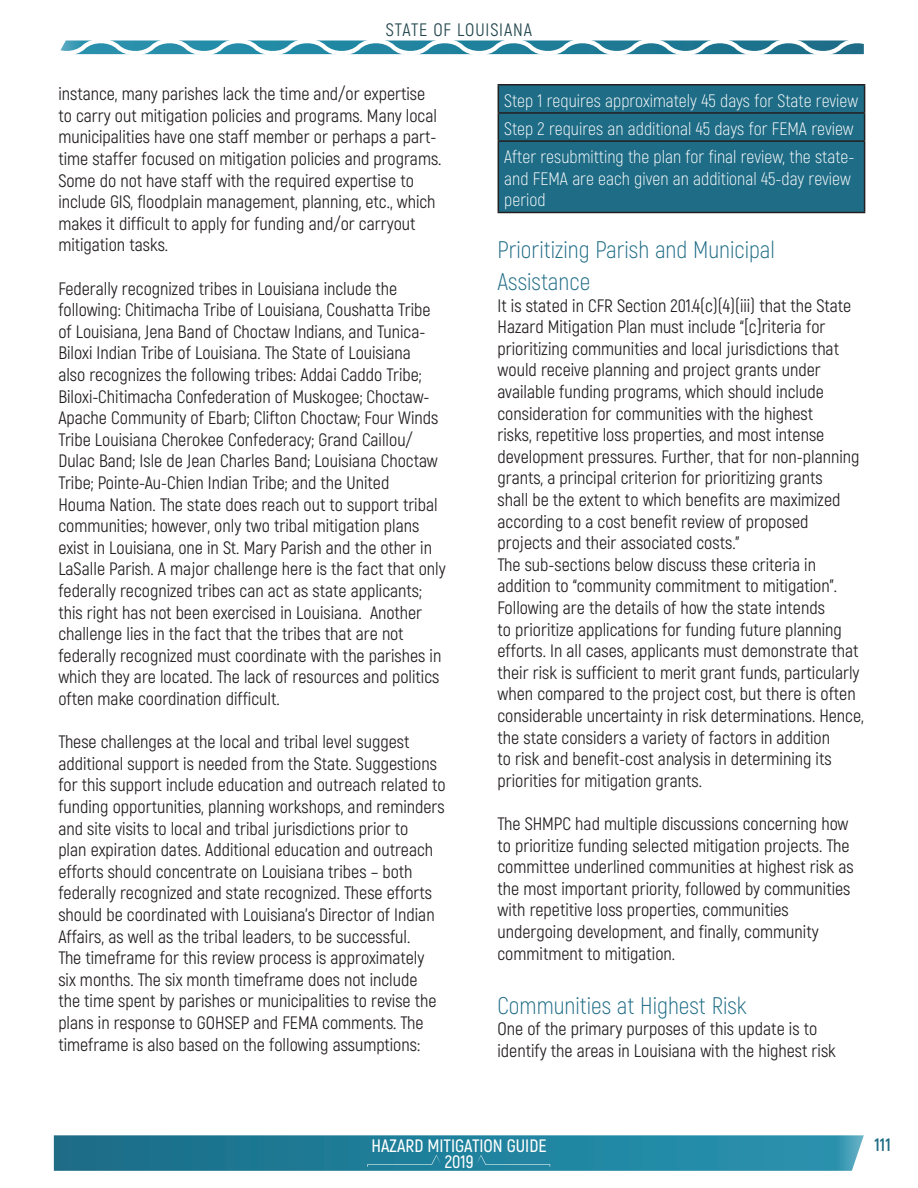
<style>
.page{position:relative;width:918px;height:1188px;background:#fff}
.page>*{position:absolute;margin:0;border:0;box-sizing:border-box;transform-origin:0 0}
.t1{font:300 24px/32.4px "Akrobat";color:#1f6c86}
.t2{font:18px/21.6px "Akrobat";color:#231f20}
.t3{font:300 18px/21.6px "Akrobat";color:#fff}
.t4{font:600 18px/15.6px "Akrobat";color:#fff;text-align:center}
.t5{font:18px "Akrobat";letter-spacing:.05em;color:#21454c}
.t6{font:700 18px "Akrobat";color:#1f6c86}
</style>
<div class="page">
<svg style="left:60px;top:40px;width:804px;height:15px"></svg>
<svg style="left:54px;top:1135px;width:810px;height:36px;background:#27839e"></svg>
<div style="left:499px;top:86px;width:365px;height:126px;background:#1f6c86"></div>
<hr style="left:498px;top:84px;width:367px;height:2px;background:#231f20">
<hr style="left:498px;top:112px;width:367px;height:2px;background:#231f20">
<svg style="left:498px;top:85px;width:1px;height:55px"></svg>
<svg style="left:864px;top:85px;width:1px;height:55px"></svg>
<hr style="left:498px;top:140px;width:367px;height:2px;background:#231f20">
<hr style="left:498px;top:142px;width:1px;height:70px;background:#231f20">
<hr style="left:864px;top:142px;width:1px;height:70px;background:#231f20">
<hr style="left:498px;top:212px;width:367px;height:1px;background:#231f20">
<p class="t5" style="left:386px;top:19px;width:148px">STATE OF LOUISIANA</p>
<p class="t2" style="left:58px;top:83px;width:385px">instance, many parishes lack the time and/or expertise to carry out mitigation policies and programs. Many local municipalities have one staff member or perhaps a part&shy;time staffer focused on mitigation policies and programs.<br>Some do not have staff with the required expertise to include GIS, floodplain management, planning, etc., which makes it difficult to apply for funding and/or carryout mitigation tasks.</p>
<p class="t2" style="left:58px;top:278px;width:389px">Federally recognized tribes in Louisiana include the following: Chitimacha Tribe of Louisiana, Coushatta Tribe of Louisiana, Jena Band of Choctaw Indians, and Tunica-Biloxi Indian Tribe of Louisiana. The State of Louisiana<br>also recognizes the following tribes: Addai Caddo Tribe; Biloxi-Chitimacha Confederation of Muskogee; Choctaw-Apache Community of Ebarb; Clifton Choctaw; Four Winds Tribe Louisiana Cherokee Confederacy; Grand Caillou/ Dulac Band; Isle de Jean Charles Band; Louisiana Choctaw Tribe; Pointe-Au-Chien Indian Tribe; and the United<br>Houma Nation. The state does reach out to support tribal communities; however, only two tribal mitigation plans exist in Louisiana, one in St. Mary Parish and the other in LaSalle Parish. A major challenge here is the fact that only federally recognized tribes can act as state applicants; this right has not been exercised in Louisiana. Another challenge lies in the fact that the tribes that are not federally recognized must coordinate with the parishes in which they are located. The lack of resources and politics often make coordination difficult.</p>
<p class="t2" style="left:58px;top:731px;width:389px">These challenges at the local and tribal level suggest additional support is needed from the State. Suggestions for this support include education and outreach related to funding opportunities, planning workshops, and reminders and site visits to local and tribal jurisdictions prior to<br>plan expiration dates. Additional education and outreach efforts should concentrate on Louisiana tribes – both federally recognized and state recognized. These efforts should be coordinated with Louisiana’s Director of Indian Affairs, as well as the tribal leaders, to be successful.</p>
<p class="t2" style="left:58px;top:947px;width:380px">The timeframe for this review process is approximately six months. The six month timeframe does not include the time spent by parishes or municipalities to revise the plans in response to GOHSEP and FEMA comments. The timeframe is also based on the following assumptions:</p>
<p class="t3" style="left:504px;top:90px;width:355px">Step 1 requires approximately 45 days for State review</p>
<p class="t3" style="left:504px;top:118px;width:351px">Step 2 requires an additional 45 days for FEMA review</p>
<p class="t3" style="left:504px;top:146px;width:352px">After resubmitting the plan for final review, the state&shy;and FEMA are each given an additional 45-day review period</p>
<p class="t1" style="left:498px;top:233px;width:279px">Prioritizing Parish and Municipal<br>Assistance</p>
<p class="t2" style="left:498px;top:295px;width:363px">It is stated in CFR Section 201.4(c)(4)(iii) that the State Hazard Mitigation Plan must include “[c]riteria for prioritizing communities and local jurisdictions that would receive planning and project grants under available funding programs, which should include consideration for communities with the highest<br>risks, repetitive loss properties, and most intense development pressures. Further, that for non-planning grants, a principal criterion for prioritizing grants<br>shall be the extent to which benefits are maximized according to a cost benefit review of proposed projects and their associated costs.”</p>
<p class="t2" style="left:498px;top:554px;width:368px">The sub-sections below discuss these criteria in addition to “community commitment to mitigation”.<br>Following are the details of how the state intends<br>to prioritize applications for funding future planning efforts. In all cases, applicants must demonstrate that their risk is sufficient to merit grant funds, particularly when compared to the project cost, but there is often considerable uncertainty in risk determinations. Hence, the state considers a variety of factors in addition<br>to risk and benefit-cost analysis in determining its priorities for mitigation grants.</p>
<p class="t2" style="left:498px;top:813px;width:358px">The SHMPC had multiple discussions concerning how to prioritize funding selected mitigation projects. The committee underlined communities at highest risk as the most important priority, followed by communities with repetitive loss properties, communities undergoing development, and finally, community commitment to mitigation.</p>
<p class="t1" style="left:498px;top:989px;width:251px">Communities at Highest Risk</p>
<p class="t2" style="left:498px;top:1018px;width:340px">One of the primary purposes of this update is to identify the areas in Louisiana with the highest risk</p>
<p class="t4" style="left:372px;top:1138px;width:177px">HAZARD MITIGATION GUIDE<br>2019</p>
<p class="t6" style="left:875px;top:1133px;width:18px">111</p>
</div>
